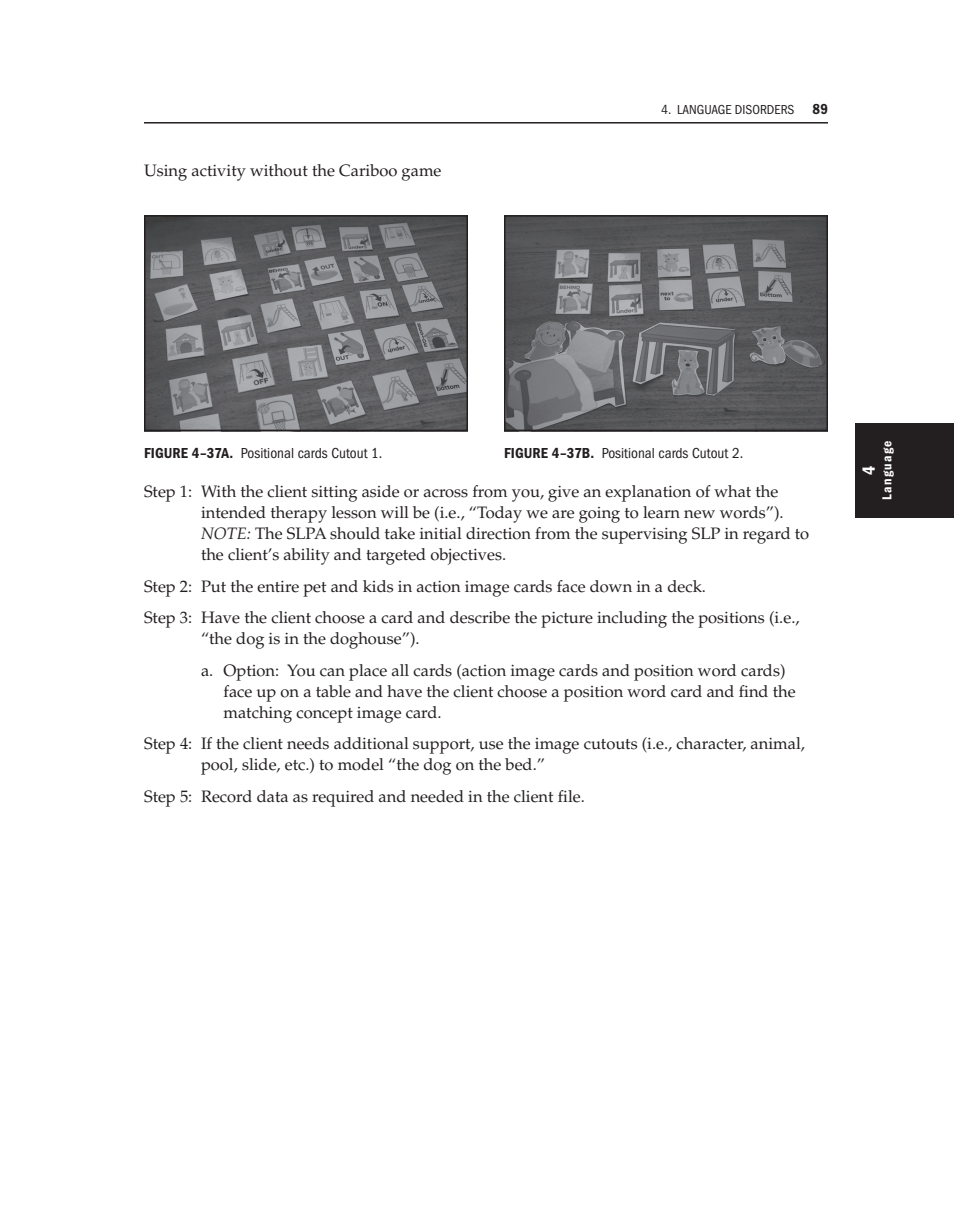
<style>
.page{position:relative;width:954px;height:1224px;background:#fff}
.page>*{position:absolute;margin:0;border:0;box-sizing:border-box;transform-origin:0 0}
.t1{font:18px "ITC Franklin Gothic Std Dm Cd";color:#fff}
.t2{font:16.5px/21px "Palatino";color:#231f20}
.t3{font:condensed 15px "ITC Franklin Gothic Std";color:#231f20}
.t4{font:15px "ITC Franklin Gothic Std Dm Cd";color:#231f20}
.t5{font:condensed 13.5px "ITC Franklin Gothic Std";color:#231f20}
.t6{font:13.5px "ITC Franklin Gothic Std Dm Cd";color:#fff}
.s1{font-family:"ITC Franklin Gothic Std Dm Cd";font-stretch:normal}
.s2{font-style:italic}
</style>
<div class="page">
<hr style="left:144px;top:122px;width:684px;height:2px;background:#231f20">
<div style="left:855px;top:423px;width:99px;height:95px;background:#231f20"></div>
<img style="left:147px;top:218px;width:318px;height:210px">
<div style="left:144px;top:215px;width:324px;height:216px;border:2px solid #231f20"></div>
<img style="left:507px;top:218px;width:318px;height:210px">
<div style="left:504px;top:215px;width:324px;height:216px;border:2px solid #231f20"></div>
<p class="t2" style="left:144px;top:160px;width:299px">Using activity without the Cariboo game</p>
<p class="t5" style="left:661px;top:102px;width:133px">4. Language Disorders</p>
<p class="t4" style="left:813px;top:100px;width:17px">89</p>
<p class="t3" style="left:144px;top:445px;width:240px"><span class="s1">FIGURE 4–37A.</span> Positional cards Cutout 1.</p>
<p class="t3" style="left:504px;top:445px;width:241px"><span class="s1">FIGURE 4–37B.</span> Positional cards Cutout 2.</p>
<p class="t2" style="left:201px;top:481px;width:610px;text-indent:-57px">Step 1: With the client sitting aside or across from you, give an explanation of what the intended therapy lesson will be (i.e., “Today we are going to learn new words”).<br><span class="s2">NOTE:</span> The SLPA should take initial direction from the supervising SLP in regard to the client’s ability and targeted objectives.</p>
<p class="t2" style="left:144px;top:571px;width:657px;line-height:31.5px">Step 2: Put the entire pet and kids in action image cards face down in a deck.<br>Step 3: Have the client choose a card and describe the picture including the positions (i.e.,</p>
<p class="t2" style="left:201px;top:623px;width:586px;line-height:31.5px">“the dog is in the doghouse”).<br>a. Option: You can place all cards (action image cards and position word cards)</p>
<p class="t2" style="left:224px;top:681px;width:574px">face up on a table and have the client choose a position word card and find the matching concept image card.</p>
<p class="t2" style="left:201px;top:733px;width:605px;text-indent:-57px">Step 4: If the client needs additional support, use the image cutouts (i.e., character, animal, pool, slide, etc.) to model “the dog on the bed.”</p>
<p class="t2" style="left:144px;top:786px;width:442px">Step 5: Record data as required and needed in the client file.</p>
<p class="t6" style="left:879px;top:500px;width:61px;rotate:-90deg">LANGUAGE</p>
<p class="t1" style="left:859px;top:475px;width:11px;rotate:-90deg">4</p>
</div>
